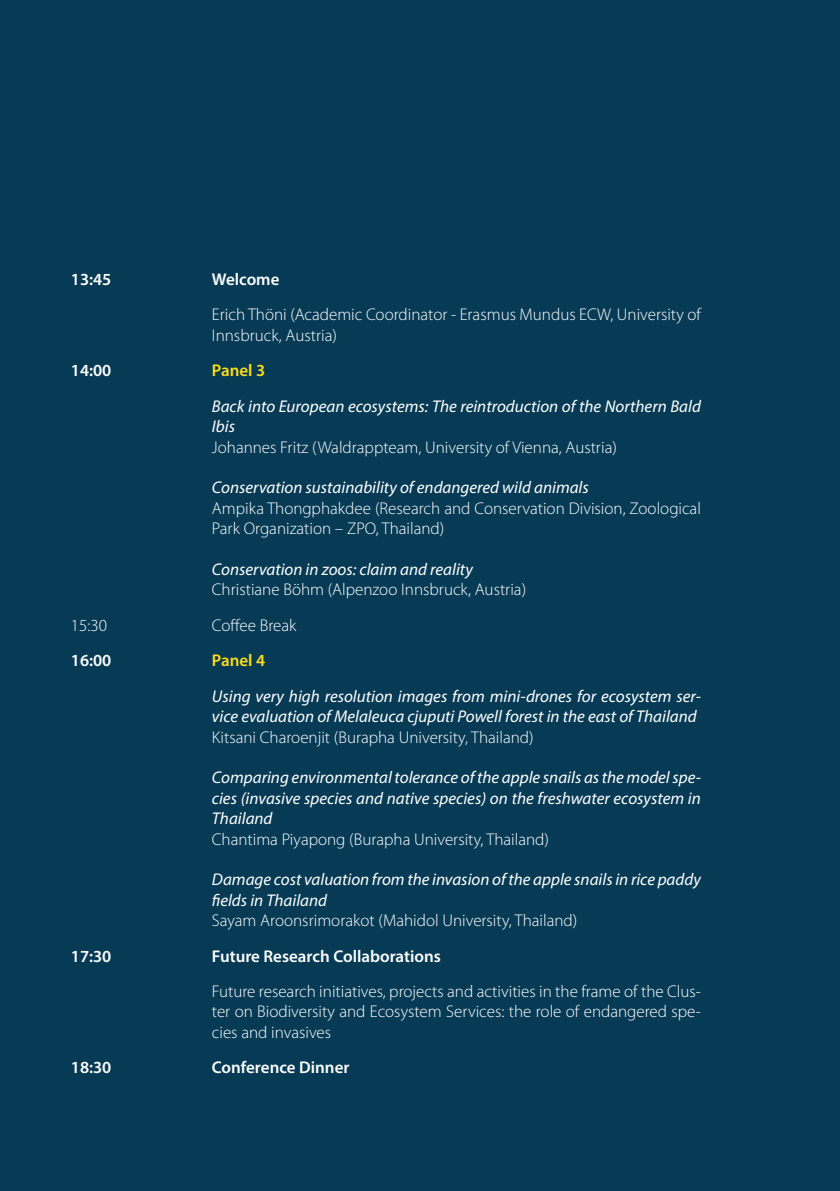
<style>
.page{position:relative;width:840px;height:1191px;background:#fff}
.page>*{position:absolute;margin:0;border:0;box-sizing:border-box;transform-origin:0 0}
.t1{font:300 17px/20.4px "Myriad Pro";color:#fff}
.t2{font:italic 17px/20.4px "Myriad Pro";color:#fff}
.t3{font:600 17px "Myriad Pro";color:#fff}
.t4{font:600 17px "Myriad Pro";color:#ffdd17}
</style>
<div class="page">
<div style="left:0;top:0;width:839px;height:1191px;background:#073b55"></div>
<p class="t3" style="left:71px;top:268px;width:42px">13:45</p>
<p class="t3" style="left:212px;top:268px;width:69px">Welcome</p>
<p class="t1" style="left:212px;top:305px;width:490px">Erich Thöni (Academic Coordinator - Erasmus Mundus ECW, University of<br>Innsbruck, Austria)</p>
<p class="t3" style="left:71px;top:360px;width:42px">14:00</p>
<p class="t4" style="left:212px;top:360px;width:55px">Panel 3</p>
<p class="t2" style="left:212px;top:395px;width:490px">Back into European ecosystems: The reintroduction of the Northern Bald<br>Ibis</p>
<p class="t1" style="left:212px;top:437px;width:406px">Johannes Fritz (Waldrappteam, University of Vienna, Austria)</p>
<p class="t2" style="left:212px;top:477px;width:378px">Conservation sustainability of endangered wild animals</p>
<p class="t1" style="left:212px;top:498px;width:490px">Ampika Thongphakdee (Research and Conservation Division, Zoological<br>Park Organization – ZPO, Thailand)</p>
<p class="t2" style="left:212px;top:559px;width:262px">Conservation in zoos: claim and reality</p>
<p class="t1" style="left:212px;top:580px;width:315px">Christiane Böhm (Alpenzoo Innsbruck, Austria)</p>
<p class="t1" style="left:71px;top:615px;width:38px">15:30</p>
<p class="t1" style="left:212px;top:615px;width:86px">Coffee Break</p>
<p class="t3" style="left:71px;top:649px;width:42px">16:00</p>
<p class="t4" style="left:212px;top:649px;width:55px">Panel 4</p>
<p class="t2" style="left:212px;top:685px;width:490px">Using very high resolution images from mini-drones for ecosystem ser&shy;vice evaluation of Melaleuca cjuputi Powell forest in the east of Thailand</p>
<p class="t1" style="left:212px;top:727px;width:323px">Kitsani Charoenjit (Burapha University, Thailand)</p>
<p class="t2" style="left:212px;top:767px;width:490px;text-align:justify">Comparing environmental tolerance of the apple snails as the model spe&shy;cies (invasive species and native species) on the freshwater ecosystem in Thailand</p>
<p class="t1" style="left:212px;top:829px;width:338px">Chantima Piyapong (Burapha University, Thailand)</p>
<p class="t2" style="left:212px;top:869px;width:490px">Damage cost valuation from the invasion of the apple snails in rice paddy fields in Thailand</p>
<p class="t1" style="left:212px;top:910px;width:367px">Sayam Aroonsrimorakot (Mahidol University, Thailand)</p>
<p class="t3" style="left:71px;top:945px;width:42px">17:30</p>
<p class="t3" style="left:212px;top:945px;width:230px">Future Research Collaborations</p>
<p class="t1" style="left:212px;top:981px;width:490px;text-align:justify">Future research initiatives, projects and activities in the frame of the Clus&shy;ter on Biodiversity and Ecosystem Services: the role of endangered spe&shy;cies and invasives</p>
<p class="t3" style="left:71px;top:1056px;width:42px">18:30</p>
<p class="t3" style="left:212px;top:1056px;width:139px">Conference Dinner</p>
</div>
